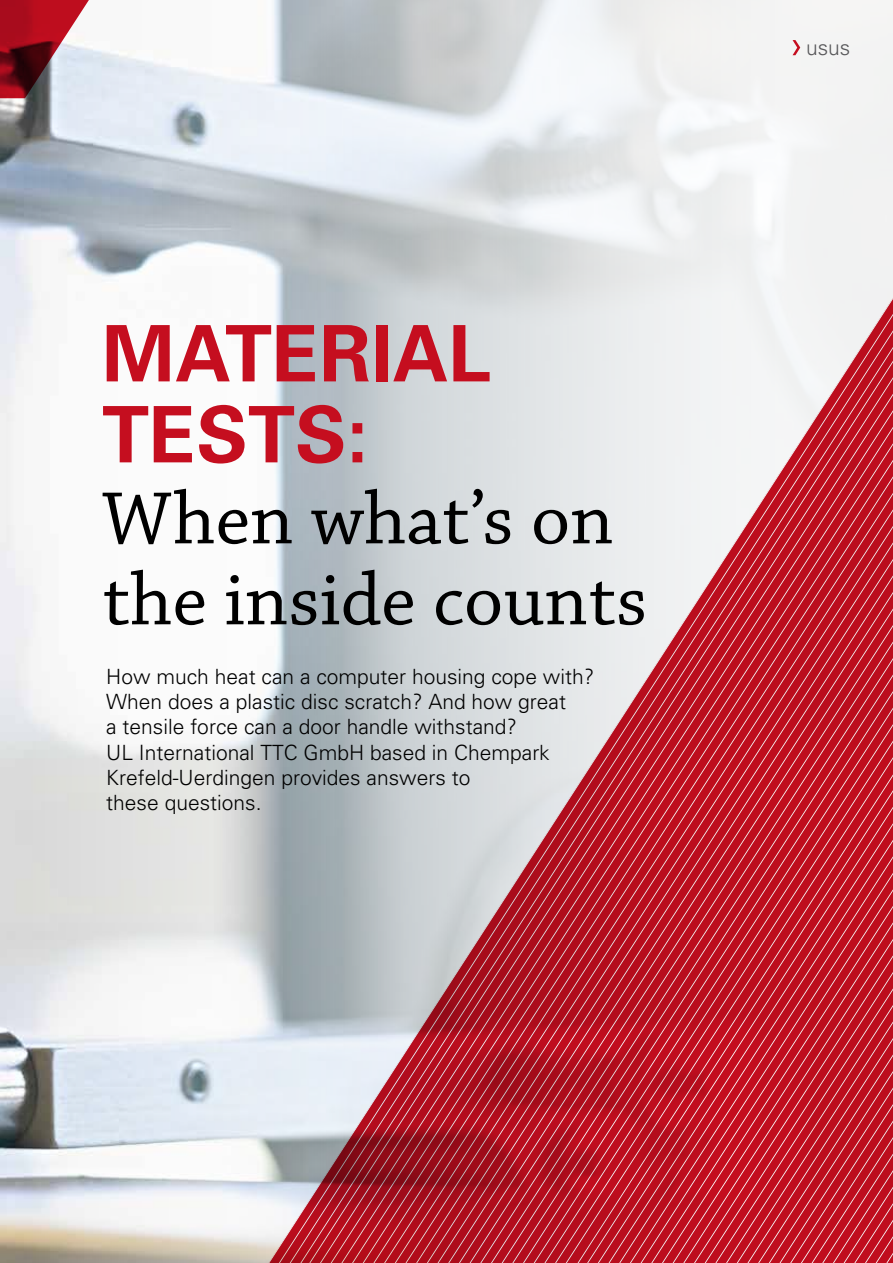
<style>
.page{position:relative;width:893px;height:1263px;background:#fff}
.page>*{position:absolute;margin:0;border:0;box-sizing:border-box;transform-origin:0 0}
.t1{font:78px/81px "Chaparral Pro";color:#000}
.t2{font:700 78px/81px "Univers";color:#c50e1f}
.t3{font:300 21px/25.2px "Univers";color:#000}
.t4{font:300 21px "Univers";color:#58585a}
</style>
<div class="page">
<img style="left:0;top:0;width:893px;height:1263px">
<svg style="left:792px;top:40px;width:8px;height:15px"></svg>
<h1 class="t2" style="left:102px;top:311px;width:390px">MATERIAL<br>TESTS:</h1>
<h1 class="t1" style="left:102px;top:481px;width:547px">When what’s on the inside counts</h1>
<p class="t3" style="left:106px;top:663px;width:489px">How much heat can a computer housing cope with?<br>When does a plastic disc scratch? And how great<br>a tensile force can a door handle withstand?<br>UL International TTC GmbH based in Chempark Krefeld-Uerdingen provides answers to<br>these questions.</p>
<p class="t4" style="left:806px;top:35px;width:46px">usus</p>
</div>
